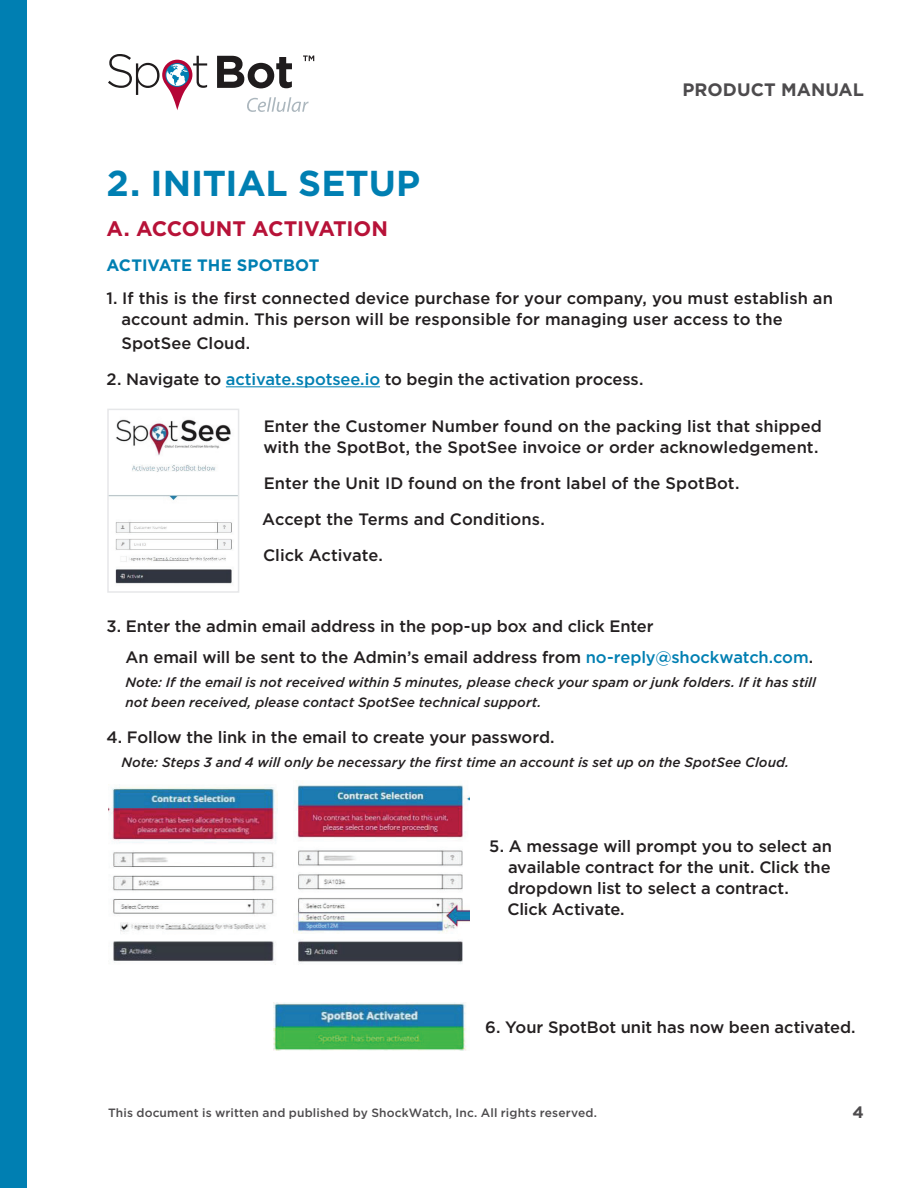
<style>
.page{position:relative;width:918px;height:1188px;background:#fff}
.page>*{position:absolute;margin:0;border:0;box-sizing:border-box;transform-origin:0 0}
.t1{font:700 36px "Gotham";color:#007fb2}
.t2{font:700 21px "Gotham";letter-spacing:-.01em;color:#b71238}
.t3{font:700 18px "Gotham";letter-spacing:.005em;color:#4d4b4d}
.t4{font:500 16.5px/21px "Gotham";letter-spacing:-.005em;color:#231f20}
.t5{font:700 16.5px "Gotham";color:#007fb2}
.t6{font:700 16.5px "Gotham";color:#4d4b4d}
.t7{font:italic 500 13.5px/19.5px "Gotham";letter-spacing:.005em;color:#231f20}
.t8{font:500 12px "Gotham";letter-spacing:.01em;color:#4d4b4d}
.s1{color:#007fb2}
</style>
<div class="page">
<div style="left:0;top:0;width:27px;height:1188px;background:#007fb2"></div>
<svg style="left:108px;top:54px;width:99px;height:56px"></svg>
<svg style="left:217px;top:56px;width:75px;height:32px"></svg>
<svg style="left:247px;top:97px;width:62px;height:15px"></svg>
<svg style="left:303px;top:56px;width:11px;height:5px"></svg>
<hr style="left:226px;top:387px;width:154px;height:1px;background:#007fb2">
<img style="left:110px;top:419px;width:126px;height:165px">
<div style="left:107px;top:409px;width:132px;height:184px;border:2px solid #e6e7e9"></div>
<img style="left:108px;top:784px;width:170px;height:181px">
<img style="left:295px;top:785px;width:174px;height:178px">
<img style="left:273px;top:1002px;width:193px;height:49px">
<h1 class="t1" style="left:106px;top:162px;width:315px">2. INITIAL SETUP</h1>
<p class="t2" style="left:106px;top:216px;width:283px">A. ACCOUNT ACTIVATION</p>
<p class="t5" style="left:106px;top:256px;width:215px">ACTIVATE THE SPOTBOT</p>
<p class="t3" style="left:682px;top:79px;width:183px">PRODUCT MANUAL</p>
<p class="t4" style="left:121px;top:287px;width:713px;text-indent:-15px">1. If this is the first connected device purchase for your company, you must establish an account admin. This person will be responsible for managing user access to the</p>
<p class="t4" style="left:121px;top:332px;width:131px">SpotSee Cloud.</p>
<p class="t4" style="left:106px;top:368px;width:538px">2. Navigate to <span class="s1">activate.spotsee.io</span> to begin the activation process.</p>
<p class="t4" style="left:263px;top:415px;width:560px">Enter the Customer Number found on the packing list that shipped with the SpotBot, the SpotSee invoice or order acknowledgement.</p>
<p class="t4" style="left:262px;top:465px;width:479px;line-height:36px">Enter the Unit ID found on the front label of the SpotBot.<br>Accept the Terms and Conditions.<br>Click Activate.</p>
<p class="t4" style="left:126px;top:610px;width:689px;line-height:31.5px;text-indent:-19px">3. Enter the admin email address in the pop-up box and click Enter<br>An email will be sent to the Admin’s email address from <span class="s1">no-reply@shockwatch.com</span>.</p>
<p class="t7" style="left:125px;top:673px;width:692px">Note: If the email is not received within 5 minutes, please check your spam or junk folders. If it has still not been received, please contact SpotSee technical support.</p>
<p class="t4" style="left:106px;top:726px;width:450px">4. Follow the link in the email to create your password.</p>
<p class="t7" style="left:121px;top:752px;width:669px">Note: Steps 3 and 4 will only be necessary the first time an account is set up on the SpotSee Cloud.</p>
<p class="t4" style="left:507px;top:835px;width:326px;text-indent:-18px">5. A message will prompt you to select an available contract for the unit. Click the dropdown list to select a contract.<br>Click Activate.</p>
<p class="t4" style="left:485px;top:1016px;width:372px">6. Your SpotBot unit has now been activated.</p>
<p class="t8" style="left:108px;top:1106px;width:491px">This document is written and published by ShockWatch, Inc. All rights reserved.</p>
<p class="t6" style="left:853px;top:1103px;width:13px">4</p>
</div>
